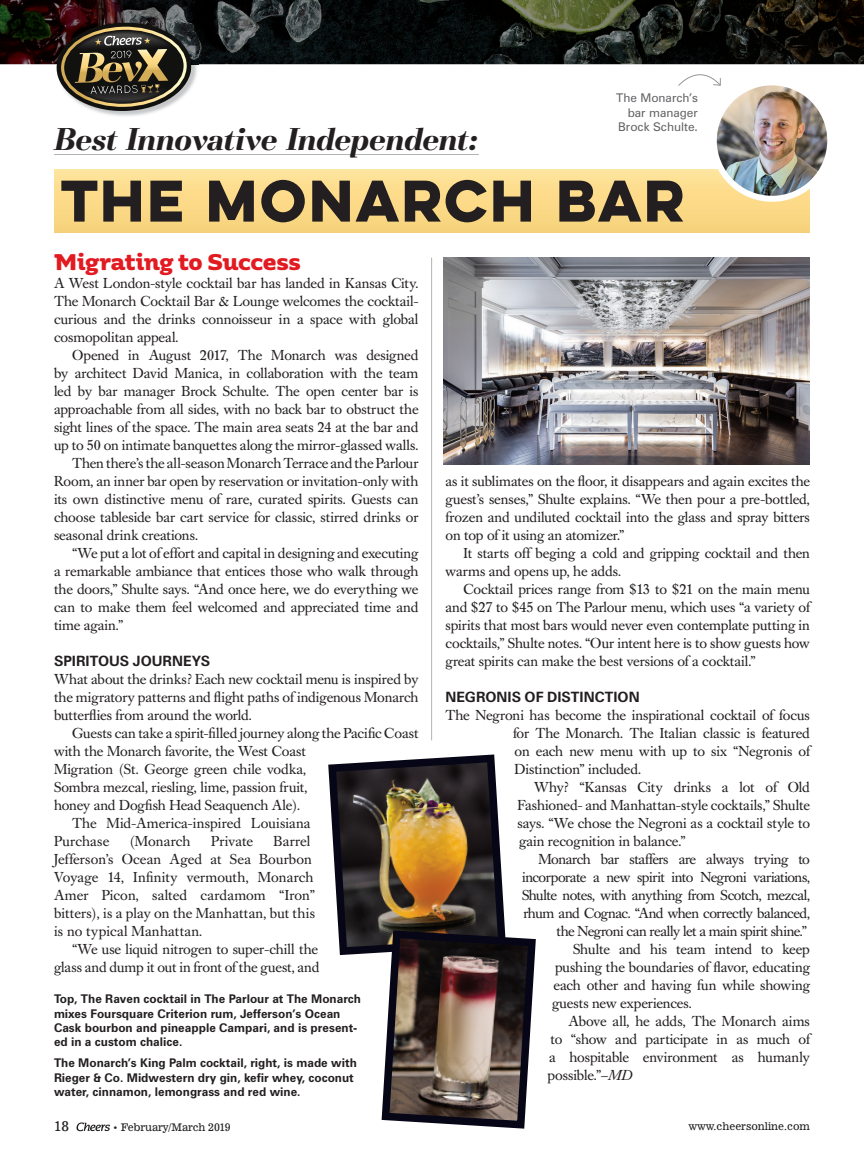
<style>
.page{position:relative;width:864px;height:1161px;background:#fff}
.page>*{position:absolute;margin:0;border:0;box-sizing:border-box;transform-origin:0 0}
.t1{font:700 52.5px "Lulo Clean One";letter-spacing:-.18em;color:#231f20}
.t2{font:italic 700 33px "Basilia";letter-spacing:-.02em;color:#231f20}
.t3{font:700 22.5px "Moreno";letter-spacing:-.02em;color:#e21a21}
.t4{font:14.25px/18px "Caslon Book BE";letter-spacing:-.005em;color:#231f20;text-align:justify}
.t5{font:14.25px "Caslon Book BE";letter-spacing:-.03em;color:#231f20}
.t6{font:14.25px "Caslon Book BE";letter-spacing:-.025em;color:#231f20}
.t7{font:700 14.25px "Zurich BT";color:#231f20}
.t8{font:13.5px "News 701 BT Roman A";color:#231f20}
.t9{font:700 12px/14.4px "Zurich BT";color:#231f20}
.t10{font:12px/14.4px "Zurich BT";color:#636366;text-align:right}
.t11{font:10.5px "News 701 BT Roman A";color:#231f20}
.s1{font-style:italic}
.s2{font-size:9px}
</style>
<div class="page">
<svg style="left:76px;top:1122px;width:34px;height:9px"></svg>
<img style="left:0;top:0;width:864px;height:64px">
<div style="left:54px;top:170px;width:756px;height:62px;background:linear-gradient(to bottom,#ffe49b,#f7d27a)"></div>
<hr style="left:54px;top:154px;width:425px;height:1px;background:#b2b3b7">
<img style="left:98px;top:23px;width:100px;height:93px">
<svg style="left:56px;top:22px;width:136px;height:90px;background:#615a4a"></svg>
<hr style="left:431px;top:258px;width:1px;height:482px;background:#b2b3b7">
<img style="left:444px;top:258px;width:366px;height:207px">
<img style="left:328px;top:754px;width:208px;height:375px">
<img style="left:714px;top:82px;width:116px;height:117px;border-radius:58px">
<div style="left:711px;top:79px;width:122px;height:123px;border:6px solid #fff;border-radius:50%"></div>
<svg style="left:678px;top:61px;width:43px;height:25px"></svg>
<p class="t10" style="left:616px;top:91px;width:83px">The Monarch’s bar manager<br>Brock Schulte.</p>
<h2 class="t2" style="left:54px;top:121px;width:426px">Best Innovative Independent:</h2>
<h1 class="t1" style="left:61px;top:160px;width:637px">THE MONARCH BAR</h1>
<h3 class="t3" style="left:54px;top:242px;width:248px">Migrating to Success</h3>
<p class="t4" style="left:54px;top:274px;width:366px">A West London-style cocktail bar has landed in Kansas City.<br>The Monarch Cocktail Bar &amp; Lounge welcomes the cocktail&shy;curious and the drinks connoisseur in a space with global cosmopolitan appeal.</p>
<p class="t4" style="left:72px;top:346px;width:348px">Opened in August 2017, The Monarch was designed</p>
<p class="t4" style="left:54px;top:364px;width:366px">by architect David Manica, in collaboration with the team</p>
<p class="t4" style="left:54px;top:382px;width:366px">led by bar manager Brock Schulte. The open center bar is</p>
<p class="t4" style="left:54px;top:400px;width:366px">approachable from all sides, with no back bar to obstruct the</p>
<p class="t4" style="left:54px;top:418px;width:366px">sight lines of the space. The main area seats 24 at the bar and</p>
<p class="t4" style="left:54px;top:436px;width:366px">up to 50 on intimate banquettes along the mirror-glassed walls.</p>
<p class="t4" style="left:72px;top:454px;width:348px">Then there’s the all-season Monarch Terrace and the Parlour</p>
<p class="t4" style="left:54px;top:472px;width:366px">Room, an inner bar open by reservation or invitation-only with</p>
<p class="t4" style="left:54px;top:490px;width:366px">its own distinctive menu of rare, curated spirits. Guests can</p>
<p class="t4" style="left:54px;top:508px;width:366px">choose tableside bar cart service for classic, stirred drinks or</p>
<p class="t4" style="left:54px;top:526px;width:146px">seasonal drink creations.</p>
<p class="t4" style="left:72px;top:544px;width:348px">“We put a lot of effort and capital in designing and executing</p>
<p class="t4" style="left:54px;top:562px;width:366px">a remarkable ambiance that entices those who walk through</p>
<p class="t4" style="left:54px;top:580px;width:366px">the doors,” Shulte says. “And once here, we do everything we</p>
<p class="t4" style="left:54px;top:598px;width:366px">can to make them feel welcomed and appreciated time and</p>
<p class="t4" style="left:54px;top:616px;width:71px">time again.”</p>
<p class="t7" style="left:54px;top:652px;width:158px">SPIRITOUS JOURNEYS</p>
<p class="t4" style="left:54px;top:670px;width:366px">What about the drinks? Each new cocktail menu is inspired by the migratory patterns and flight paths of indigenous Monarch butterflies from around the world.</p>
<p class="t4" style="left:72px;top:724px;width:348px">Guests can take a spirit-filled journey along the Pacific Coast</p>
<p class="t4" style="left:54px;top:742px;width:254px">with the Monarch favorite, the West Coast</p>
<p class="t4" style="left:54px;top:760px;width:254px">Migration (St. George green chile vodka,</p>
<p class="t4" style="left:54px;top:778px;width:255px">Sombra mezcal, riesling, lime, passion fruit,</p>
<p class="t4" style="left:54px;top:796px;width:248px">honey and Dogfish Head Seaquench Ale).</p>
<p class="t4" style="left:72px;top:814px;width:240px">The Mid-America-inspired Louisiana</p>
<p class="t4" style="left:54px;top:832px;width:57px">Purchase</p>
<p class="t4" style="left:130px;top:832px;width:62px">(Monarch</p>
<p class="t4" style="left:211px;top:832px;width:44px">Private</p>
<p class="t4" style="left:446px;top:472px;width:366px">as it sublimates on the floor, it disappears and again excites the guest’s senses,” Shulte explains. “We then pour a pre-bottled, frozen and undiluted cocktail into the glass and spray bitters on top of it using an atomizer.”</p>
<p class="t4" style="left:446px;top:544px;width:366px;text-indent:18px">It starts off beging a cold and gripping cocktail and then warms and opens up, he adds.</p>
<p class="t4" style="left:446px;top:580px;width:366px;text-indent:18px">Cocktail prices range from $13 to $21 on the main menu and $27 to $45 on The Parlour menu, which uses “a variety of spirits that most bars would never even contemplate putting in cocktails,” Shulte notes. “Our intent here is to show guests how great spirits can make the best versions of a cocktail.”</p>
<p class="t7" style="left:446px;top:688px;width:196px">NEGRONIS OF DISTINCTION</p>
<p class="t4" style="left:513px;top:706px;width:299px;text-indent:-68px">The Negroni has become the inspirational cocktail of focus for The Monarch. The Italian classic is featured on each new menu with up to six “Negronis of Distinction” included.</p>
<p class="t4" style="left:518px;top:778px;width:294px;text-indent:17px">Why? “Kansas City drinks a lot of Old Fashioned- and Manhattan-style cocktails,” Shulte says. “We chose the Negroni as a cocktail style to gain recognition in balance.”</p>
<p class="t5" style="left:539px;top:851px;width:273px">Monarch bar staffers are always trying to</p>
<p class="t5" style="left:522px;top:869px;width:290px">incorporate a new spirit into Negroni variations,</p>
<p class="t6" style="left:522px;top:887px;width:289px">Shulte notes, with anything from Scotch, mezcal,</p>
<p class="t5" style="left:524px;top:905px;width:288px">rhum and Cognac. “And when correctly balanced,</p>
<p class="t4" style="left:557px;top:922px;width:252px">the Negroni can really let a main spirit shine.”</p>
<p class="t4" style="left:573px;top:940px;width:238px">Shulte and his team intend to keep</p>
<p class="t4" style="left:555px;top:958px;width:256px">pushing the boundaries of flavor, educating</p>
<p class="t4" style="left:554px;top:976px;width:258px">each other and having fun while showing</p>
<p class="t4" style="left:552px;top:994px;width:141px">guests new experiences.</p>
<p class="t4" style="left:569px;top:1012px;width:243px">Above all, he adds, The Monarch aims</p>
<p class="t4" style="left:550px;top:1030px;width:261px">to “show and participate in as much of</p>
<p class="t4" style="left:549px;top:1048px;width:263px">a hospitable environment as humanly</p>
<p class="t4" style="left:548px;top:1066px;width:86px">possible.”<span class="s1">—MD</span></p>
<p class="t4" style="left:54px;top:832px;width:263px;text-align:left;text-indent:220px">Barrel<br>Jefferson’s Ocean Aged at Sea Bourbon<br>Voyage 14, Infinity vermouth, Monarch<br>Amer Picon, salted cardamom “Iron” bitters), is a play on the Manhattan, but this is no typical Manhattan.</p>
<p class="t4" style="left:54px;top:940px;width:267px;text-align:right">“We use liquid nitrogen to super-chill the glass and dump it out in front of the guest, and</p>
<p class="t9" style="left:54px;top:992px;width:309px">Top, The Raven cocktail in The Parlour at The Monarch mixes Foursquare Criterion rum, Jefferson’s Ocean Cask bourbon and pineapple Campari, and is present&shy;ed in a custom chalice.</p>
<p class="t9" style="left:54px;top:1056px;width:304px">The Monarch’s King Palm cocktail, right, is made with<br>Rieger &amp; Co. Midwestern dry gin, kefir whey, coconut water, cinnamon, lemongrass and red wine.</p>
<p class="t8" style="left:54px;top:1118px;width:17px">18</p>
<p class="t11" style="left:113px;top:1120px;width:119px"><span class="s2">•</span> February/March 2019</p>
<p class="t11" style="left:688px;top:1120px;width:123px">www.cheersonline.com</p>
</div>
